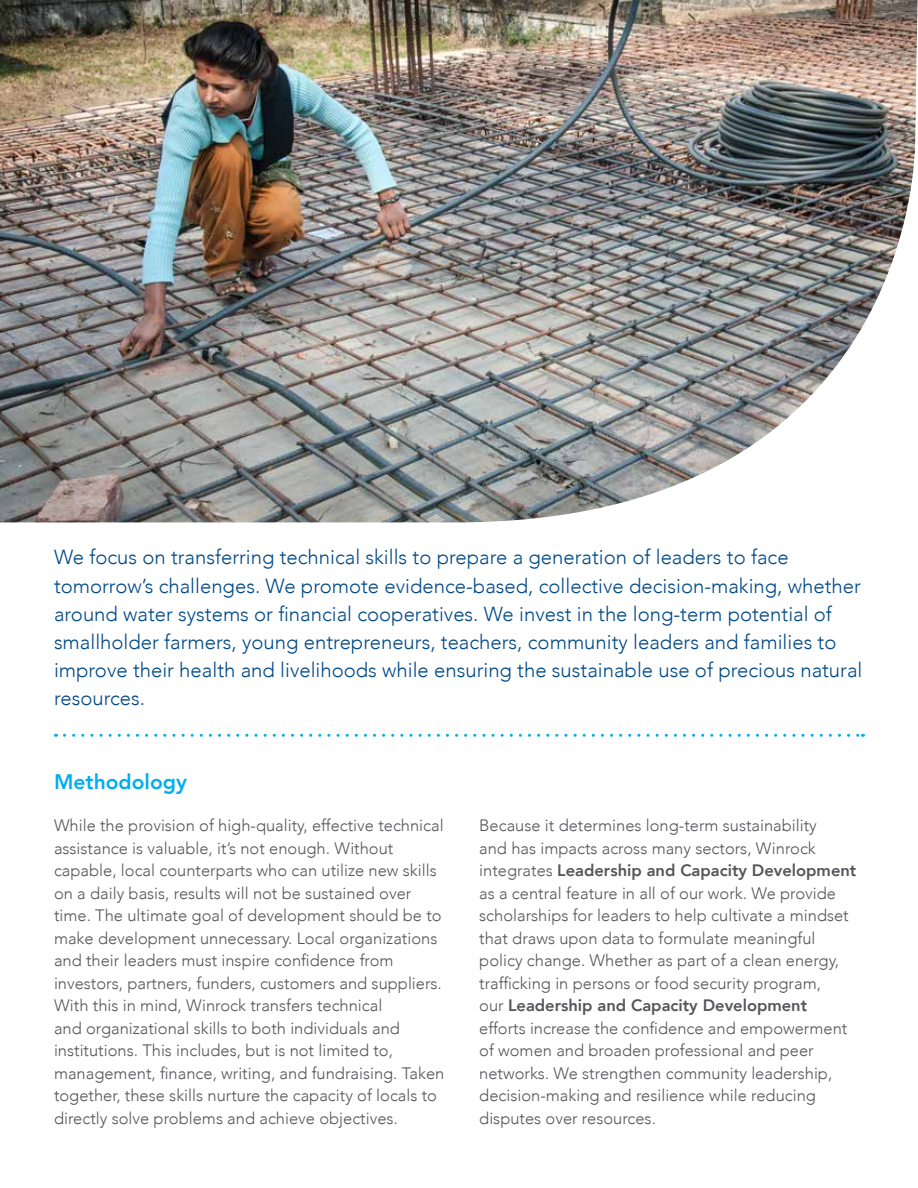
<style>
.page{position:relative;width:918px;height:1188px;background:#fff}
.page>*{position:absolute;margin:0;border:0;box-sizing:border-box;transform-origin:0 0}
.t1{font:800 21px "Avenir";color:#00aeef}
.t2{font:300 20.25px/28.2px "Avenir";color:#004987}
.t3{font:300 16.5px/22.5px "Avenir";color:#55565a}
.s1{font-weight:800}
</style>
<div class="page">
<svg style="left:64px;top:734px;width:799px;height:3px"></svg>
<img style="left:0;top:0;width:918px;height:522px">
<p class="t2" style="left:54px;top:543px;width:810px">We focus on transferring technical skills to prepare a generation of leaders to face tomorrow’s challenges. We promote evidence-based, collective decision-making, whether around water systems or financial cooperatives. We invest in the long-term potential of smallholder farmers, young entrepreneurs, teachers, community leaders and families to improve their health and livelihoods while ensuring the sustainable use of precious natural resources.</p>
<p class="t1" style="left:54px;top:766px;width:134px">Methodology</p>
<p class="t3" style="left:54px;top:814px;width:392px">While the provision of high-quality, effective technical assistance is valuable, it’s not enough. Without capable, local counterparts who can utilize new skills on a daily basis, results will not be sustained over time. The ultimate goal of development should be to make development unnecessary. Local organizations and their leaders must inspire confidence from investors, partners, funders, customers and suppliers.<br>With this in mind, Winrock transfers technical<br>and organizational skills to both individuals and institutions. This includes, but is not limited to, management, finance, writing, and fundraising. Taken together, these skills nurture the capacity of locals to directly solve problems and achieve objectives.</p>
<p class="t3" style="left:479px;top:814px;width:379px">Because it determines long-term sustainability<br>and has impacts across many sectors, Winrock integrates <span class="s1">Leadership and Capacity Development </span>as a central feature in all of our work. We provide scholarships for leaders to help cultivate a mindset that draws upon data to formulate meaningful policy change. Whether as part of a clean energy, trafficking in persons or food security program,<br>our <span class="s1">Leadership and Capacity Development </span>efforts increase the confidence and empowerment of women and broaden professional and peer networks. We strengthen community leadership, decision-making and resilience while reducing disputes over resources.</p>
</div>
